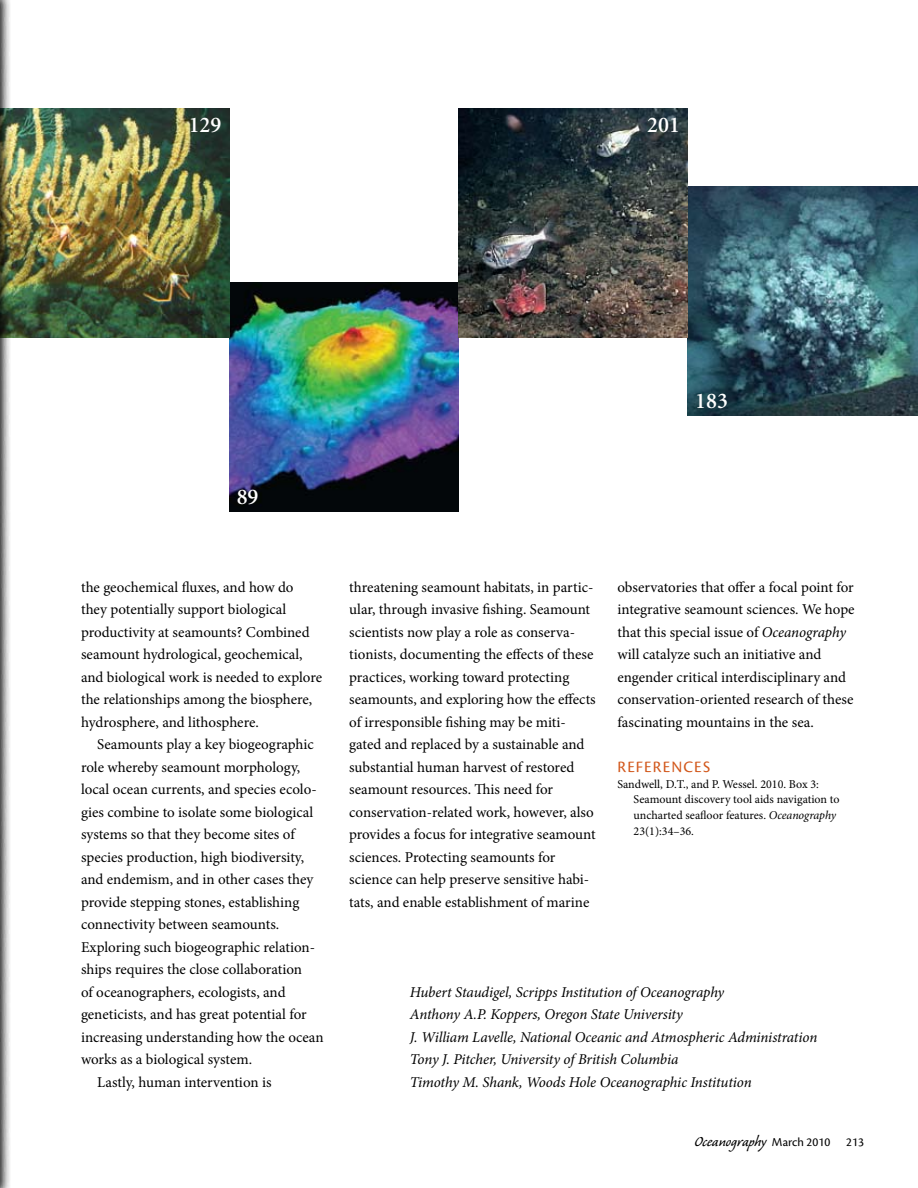
<style>
.page{position:relative;width:918px;height:1188px;background:#fff}
.page>*{position:absolute;margin:0;border:0;box-sizing:border-box;transform-origin:0 0}
.t1{font:600 22.5px "Minion";color:#fff}
.t2{font:18px "Caliban";color:#000}
.t3{font:16.5px "Cronos Pro";letter-spacing:.07em;color:#d2581c}
.t4{font:15px/22.5px "Minion Pro";color:#000}
.t5{font:italic 15px/22.5px "Minion Pro";letter-spacing:-.01em;color:#000}
.t6{font:12.75px "Cronos Pro";color:#000}
.t7{font:12px/15.8px "Minion Pro";letter-spacing:-.005em;color:#000}
.s1{font-style:italic}
.s2{font-family:"Cronos Pro";font-size:12.75px}
</style>
<div class="page">
<img style="left:229px;top:282px;width:229px;height:230px">
<img style="left:688px;top:187px;width:230px;height:229px">
<img style="left:458px;top:108px;width:230px;height:229px">
<img style="left:11px;top:108px;width:218px;height:229px">
<svg style="left:0;top:0;width:11px;height:1188px;background:#a3a49c"></svg>
<h1 class="t1" style="left:189px;top:114px;width:34px">129</h1>
<h1 class="t1" style="left:647px;top:114px;width:34px">201</h1>
<h1 class="t1" style="left:237px;top:485px;width:23px">89</h1>
<h1 class="t1" style="left:695px;top:389px;width:34px">183</h1>
<p class="t4" style="left:81px;top:576px;width:243px">the geochemical fluxes, and how do they potentially support biological productivity at seamounts? Combined seamount hydrological, geochemical, and biological work is needed to explore the relationships among the biosphere, hydrosphere, and lithosphere.</p>
<p class="t4" style="left:97px;top:733px;width:218px">Seamounts play a key biogeographic</p>
<p class="t4" style="left:81px;top:756px;width:221px">role whereby seamount morphology,</p>
<p class="t4" style="left:81px;top:778px;width:237px">local ocean currents, and species ecolo-</p>
<p class="t4" style="left:81px;top:801px;width:234px">gies combine to isolate some biological</p>
<p class="t4" style="left:81px;top:823px;width:215px">systems so that they become sites of</p>
<p class="t4" style="left:81px;top:846px;width:225px">species production, high biodiversity,</p>
<p class="t4" style="left:81px;top:868px;width:234px">and endemism, and in other cases they</p>
<p class="t4" style="left:81px;top:891px;width:220px">provide stepping stones, establishing</p>
<p class="t4" style="left:81px;top:913px;width:200px">connectivity between seamounts.</p>
<p class="t4" style="left:81px;top:936px;width:236px">Exploring such biogeographic relation-</p>
<p class="t4" style="left:81px;top:958px;width:223px">ships requires the close collaboration</p>
<p class="t4" style="left:81px;top:981px;width:206px">of oceanographers, ecologists, and</p>
<p class="t4" style="left:81px;top:1003px;width:227px">geneticists, and has great potential for</p>
<p class="t4" style="left:81px;top:1026px;width:244px">increasing understanding how the ocean</p>
<p class="t4" style="left:81px;top:1048px;width:173px">works as a biological system.</p>
<p class="t4" style="left:97px;top:1071px;width:176px">Lastly, human intervention is</p>
<p class="t4" style="left:349px;top:576px;width:248px">threatening seamount habitats, in partic&shy;ular, through invasive fishing. Seamount scientists now play a role as conserva&shy;tionists, documenting the effects of these practices, working toward protecting seamounts, and exploring how the effects of irresponsible fishing may be miti&shy;gated and replaced by a sustainable and substantial human harvest of restored seamount resources. This need for conservation-related work, however, also provides a focus for integrative seamount sciences. Protecting seamounts for science can help preserve sensitive habi&shy;tats, and enable establishment of marine</p>
<p class="t4" style="left:617px;top:576px;width:239px">observatories that offer a focal point for integrative seamount sciences. We hope that this special issue of <span class="s1">Oceanography </span>will catalyze such an initiative and engender critical interdisciplinary and conservation-oriented research of these fascinating mountains in the sea.</p>
<p class="t3" style="left:617px;top:757px;width:94px">REFERENCES</p>
<p class="t7" style="left:634px;top:776px;width:208px;text-indent:-16px">Sandwell, D.T., and P. Wessel. 2010. Box 3:<br>Seamount discovery tool aids navigation to uncharted seafloor features. <span class="s1">Oceanography </span>23(1):34–36.</p>
<p class="t5" style="left:410px;top:981px;width:409px">Hubert Staudigel, Scripps Institution of Oceanography<br>Anthony A.P. Koppers, Oregon State University<br>J. William Lavelle, National Oceanic and Atmospheric Administration Tony J. Pitcher, University of British Columbia<br>Timothy M. Shank, Woods Hole Oceanographic Institution</p>
<p class="t2" style="left:694px;top:1132px;width:137px">Oceanography <span class="s2">MARCH 2010</span></p>
<p class="t6" style="left:846px;top:1134px;width:19px">213</p>
</div>
